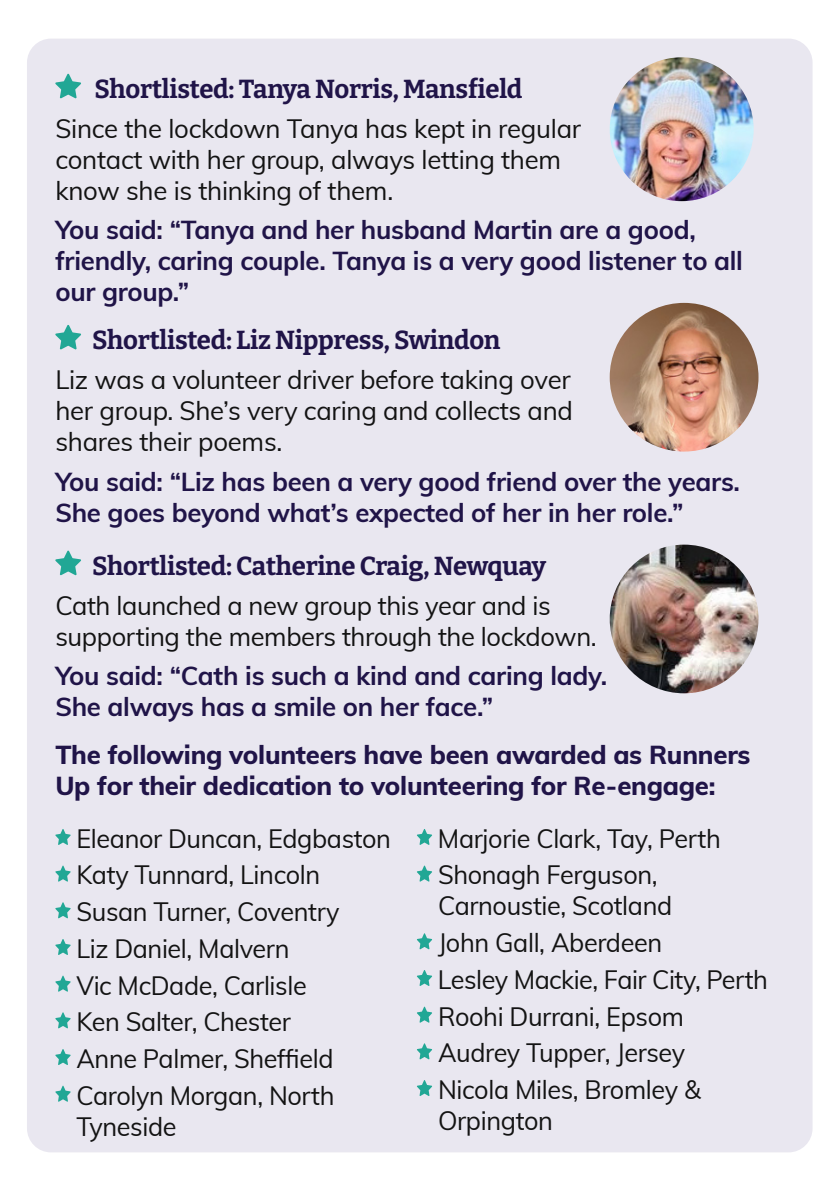
<style>
.page{position:relative;width:840px;height:1191px;background:#fff}
.page>*{position:absolute;margin:0;border:0;box-sizing:border-box;transform-origin:0 0}
.Body{font:26px/31px "Muli";letter-spacing:-.015em;color:#131313}
.Body-2{font:700 26px/31px "Muli";letter-spacing:-.01em;color:#201448}
.Body-3{font:700 26px "Bitter";letter-spacing:-.01em;color:#201448}
.Body-4{font:800 26px/31px "Muli";letter-spacing:-.01em;color:#201448}
</style>
<div class="page">
<div style="left:27px;top:39px;width:785px;height:1113px;background:#e9e7f0;border-radius:24px"></div>
<svg style="left:55px;top:74px;width:26px;height:25px"></svg>
<svg style="left:55px;top:325px;width:26px;height:25px"></svg>
<svg style="left:55px;top:550px;width:26px;height:25px"></svg>
<img style="left:609px;top:303px;width:149px;height:148px;border-radius:74px">
<img style="left:609px;top:544px;width:149px;height:149px;border-radius:74px">
<img style="left:609px;top:57px;width:144px;height:144px;border-radius:72px">
<svg style="left:55px;top:829px;width:16px;height:16px"></svg>
<svg style="left:55px;top:865px;width:16px;height:16px"></svg>
<svg style="left:55px;top:902px;width:16px;height:16px"></svg>
<svg style="left:55px;top:939px;width:16px;height:16px"></svg>
<svg style="left:55px;top:975px;width:16px;height:16px"></svg>
<svg style="left:55px;top:1012px;width:16px;height:16px"></svg>
<svg style="left:55px;top:1049px;width:16px;height:16px"></svg>
<svg style="left:55px;top:1085px;width:16px;height:16px"></svg>
<svg style="left:417px;top:829px;width:15px;height:16px"></svg>
<svg style="left:417px;top:865px;width:15px;height:16px"></svg>
<svg style="left:417px;top:933px;width:15px;height:16px"></svg>
<svg style="left:417px;top:970px;width:15px;height:16px"></svg>
<svg style="left:417px;top:1006px;width:15px;height:16px"></svg>
<svg style="left:417px;top:1043px;width:15px;height:16px"></svg>
<svg style="left:417px;top:1080px;width:15px;height:16px"></svg>
<p class="Body-3" style="left:94px;top:73px;width:429px">Shortlisted: Tanya Norris, Mansfield</p>
<p class="Body" style="left:55px;top:112px;width:527px">Since the lockdown Tanya has kept in regular contact with her group, always letting them know she is thinking of them.</p>
<p class="Body-2" style="left:55px;top:213px;width:688px">You said: “Tanya and her husband Martin are a good, friendly, caring couple. Tanya is a very good listener to all our group.”</p>
<p class="Body-3" style="left:92px;top:324px;width:410px">Shortlisted: Liz Nippress, Swindon</p>
<p class="Body" style="left:55px;top:363px;width:519px;text-align:justify">Liz was a volunteer driver before taking over her group. She’s very caring and collects and shares their poems.</p>
<p class="Body-2" style="left:55px;top:464px;width:685px">You said: “Liz has been a very good friend over the years.<br>She goes beyond what’s expected of her in her role.”</p>
<p class="Body-3" style="left:92px;top:549px;width:455px">Shortlisted: Catherine Craig, Newquay</p>
<p class="Body" style="left:55px;top:588px;width:542px">Cath launched a new group this year and is supporting the members through the lockdown.</p>
<p class="Body-2" style="left:55px;top:659px;width:553px">You said: “Cath is such a kind and caring lady.<br>She always has a smile on her face.”</p>
<p class="Body-4" style="left:55px;top:738px;width:696px">The following volunteers have been awarded as Runners<br>Up for their dedication to volunteering for Re-engage:</p>
<p class="Body" style="left:76px;top:821px;width:316px">Eleanor Duncan, Edgbaston</p>
<p class="Body" style="left:76px;top:858px;width:245px">Katy Tunnard, Lincoln</p>
<p class="Body" style="left:76px;top:895px;width:264px">Susan Turner, Coventry</p>
<p class="Body" style="left:76px;top:931px;width:214px">Liz Daniel, Malvern</p>
<p class="Body" style="left:76px;top:968px;width:232px">Vic McDade, Carlisle</p>
<p class="Body" style="left:76px;top:1005px;width:216px">Ken Salter, Chester</p>
<p class="Body" style="left:76px;top:1041px;width:258px">Anne Palmer, Sheffield</p>
<p class="Body" style="left:76px;top:1078px;width:259px">Carolyn Morgan, North<br>Tyneside</p>
<p class="Body" style="left:437px;top:821px;width:284px">Marjorie Clark, Tay, Perth</p>
<p class="Body" style="left:438px;top:858px;width:236px">Shonagh Ferguson,<br>Carnoustie, Scotland</p>
<p class="Body" style="left:438px;top:926px;width:226px">John Gall, Aberdeen</p>
<p class="Body" style="left:437px;top:962px;width:331px">Lesley Mackie, Fair City, Perth</p>
<p class="Body" style="left:438px;top:999px;width:247px">Roohi Durrani, Epsom</p>
<p class="Body" style="left:438px;top:1036px;width:248px">Audrey Tupper, Jersey</p>
<p class="Body" style="left:438px;top:1072px;width:264px">Nicola Miles, Bromley &amp;<br>Orpington</p>
</div>
